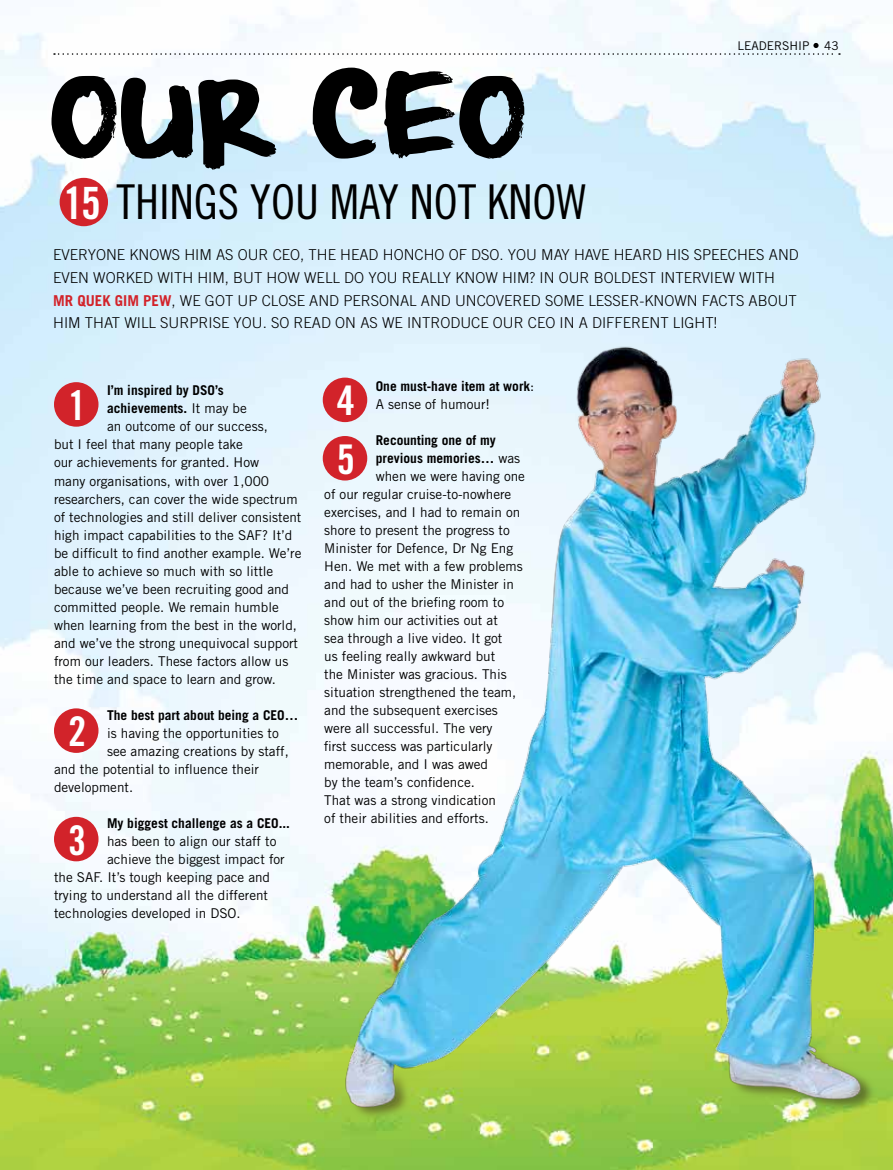
<style>
.page{position:relative;width:893px;height:1170px;background:#fff}
.page>*{position:absolute;margin:0;border:0;box-sizing:border-box;transform-origin:0 0}
.t1{font:99px "From Where You Are";color:#000}
.t2{font:48px "Trade Gothic Cond Eighteen";color:#000}
.t3{font:40.95px/58.3px "Trade Gothic Bold Cond Twenty";color:#fff}
.t4{font:300 15px/22.5px "Trade Gothic";color:#000}
.t5{font:13.5px "Trade Gothic";color:#000}
.t6{font:700 13.5px/18px "Trade Gothic";color:#000}
.t7{font:12px "Trade Gothic";color:#000}
.s1{font-family:"Trade Gothic Bold Cond Twenty";font-size:44.4px;color:#fff}
.s2{font-weight:700;color:#d2232a}
.s3{font-weight:400}
</style>
<div class="page">
<img style="left:0;top:0;width:893px;height:1169px">
<svg style="left:54px;top:43px;width:786px;height:12px"></svg>
<img style="left:333px;top:322px;width:560px;height:808px">
<div style="left:60px;top:178px;width:48px;height:48px;background:#d2232a;border-radius:50%"></div>
<div style="left:54px;top:382px;width:44px;height:44px;background:#d2232a;border-radius:50%"></div>
<div style="left:54px;top:708px;width:44px;height:44px;background:#d2232a;border-radius:50%"></div>
<div style="left:54px;top:816px;width:44px;height:45px;background:#d2232a;border-radius:50%"></div>
<div style="left:323px;top:377px;width:44px;height:45px;background:#d2232a;border-radius:50%"></div>
<div style="left:323px;top:436px;width:44px;height:44px;background:#d2232a;border-radius:50%"></div>
<h1 class="t1" style="left:49px;top:66px;width:478px">OUR CEO</h1>
<h2 class="t2" style="left:63px;top:173px;width:524px"><span class="s1">15</span> THINGS YOU MAY NOT KNOW</h2>
<p class="t7" style="left:737px;top:38px;width:15px">Leadership</p>
<p class="t7" style="left:824px;top:38px;width:16px">43</p>
<p class="t4" style="left:53px;top:244px;width:747px;text-indent:446px">. YOU MAY HAVE HEARD HIS SPEECHES AND EVEN WORKED WITH HIM, BUT HOW WELL DO YOU REALLY KNOW HIM? I N OUR BOLDEST INTERVIEW WITH<br><span class="s2">Mr Quek Gim Pew</span>, WE GOT UP CLOSE AND PERSONAL AND UNCOVERED SOME LESSER-KNOWN FACTS ABOUT HIM THAT WILL SURPRISE YOU. SO READ ON AS WE INTRODUCE OUR CEO</p>
<p class="t4" style="left:53px;top:244px;width:87px">EVERYONE KNO</p>
<p class="t4" style="left:159px;top:244px;width:35px">WS HIM</p>
<p class="t4" style="left:216px;top:244px;width:67px">AS OUR CEO</p>
<p class="t4" style="left:300px;top:244px;width:181px">, THE H EAD HONCHO OF DSO</p>
<p class="t4" style="left:560px;top:311px;width:159px">IN A DIFFERENT LIGHT!</p>
<p class="t6" style="left:107px;top:381px;width:118px">I’m inspired by DSO’s</p>
<p class="t6" style="left:107px;top:399px;width:141px">achievements. <span class="s3">It may be</span></p>
<p class="t5" style="left:107px;top:418px;width:162px">an outcome of our success,</p>
<p class="t5" style="left:54px;top:436px;width:190px">but I feel that many people take</p>
<p class="t5" style="left:54px;top:454px;width:207px">our achievements for granted. How</p>
<p class="t5" style="left:54px;top:472px;width:217px">many organisations, with over 1,000</p>
<p class="t5" style="left:54px;top:490px;width:245px">researchers, can cover the wide spectrum</p>
<p class="t5" style="left:54px;top:508px;width:249px">of technologies and still deliver consistent</p>
<p class="t5" style="left:54px;top:526px;width:240px">high impact capabilities to the SAF? It’d</p>
<p class="t5" style="left:54px;top:544px;width:249px">be difficult to find another example. We’re</p>
<p class="t5" style="left:54px;top:562px;width:221px">able to achieve so much with so little</p>
<p class="t5" style="left:54px;top:580px;width:237px">because we’ve been recruiting good and</p>
<p class="t5" style="left:54px;top:598px;width:226px">committed people. We remain humble</p>
<p class="t5" style="left:54px;top:616px;width:244px">when learning from the best in the world,</p>
<p class="t5" style="left:54px;top:634px;width:246px">and we’ve the strong unequivocal support</p>
<p class="t5" style="left:54px;top:652px;width:236px">from our leaders. These factors allow us</p>
<p class="t5" style="left:54px;top:670px;width:223px">the time and space to learn and grow.</p>
<p class="t6" style="left:107px;top:705px;width:193px">The best part about being a CEO…</p>
<p class="t5" style="left:107px;top:724px;width:173px">is having the opportunities to</p>
<p class="t5" style="left:107px;top:742px;width:183px">see amazing creations by staff,</p>
<p class="t5" style="left:54px;top:760px;width:207px">and the potential to influence their</p>
<p class="t5" style="left:54px;top:778px;width:81px">development.</p>
<p class="t6" style="left:107px;top:813px;width:185px">My biggest challenge as a CEO...</p>
<p class="t5" style="left:107px;top:832px;width:171px">has been to align our staff to</p>
<p class="t5" style="left:107px;top:850px;width:179px">achieve the biggest impact for</p>
<p class="t5" style="left:54px;top:868px;width:218px">the SAF. It’s tough keeping pace and</p>
<p class="t5" style="left:54px;top:886px;width:216px">trying to understand all the different</p>
<p class="t5" style="left:54px;top:904px;width:188px">technologies developed in DSO.</p>
<h3 class="t3" style="left:68px;top:376px;width:20px">1</h3>
<h3 class="t3" style="left:68px;top:702px;width:20px">2</h3>
<h3 class="t3" style="left:68px;top:810px;width:20px">3</h3>
<p class="t6" style="left:376px;top:377px;width:160px">One must-have item at work<span class="s3">:<br>A sense of humour!</span></p>
<p class="t6" style="left:376px;top:431px;width:122px">Recounting one of my</p>
<p class="t6" style="left:376px;top:449px;width:146px">previous memories… <span class="s3">was</span></p>
<p class="t5" style="left:376px;top:468px;width:151px">when we were having one</p>
<p class="t5" style="left:324px;top:486px;width:189px">of our regular cruise-to-nowhere</p>
<p class="t5" style="left:324px;top:504px;width:198px">exercises, and I had to remain on</p>
<p class="t5" style="left:324px;top:522px;width:187px">shore to present the progress to</p>
<p class="t5" style="left:324px;top:540px;width:190px">Minister for Defence, Dr Ng Eng</p>
<p class="t5" style="left:324px;top:558px;width:200px">Hen. We met with a few problems</p>
<p class="t5" style="left:324px;top:576px;width:191px">and had to usher the Minister in</p>
<p class="t5" style="left:324px;top:594px;width:181px">and out of the briefing room to</p>
<p class="t5" style="left:324px;top:612px;width:175px">show him our activities out at</p>
<p class="t5" style="left:324px;top:630px;width:180px">sea through a live video. It got</p>
<p class="t5" style="left:324px;top:648px;width:172px">us feeling really awkward but</p>
<p class="t5" style="left:324px;top:666px;width:184px">the Minister was gracious. This</p>
<p class="t5" style="left:324px;top:684px;width:193px">situation strengthened the team,</p>
<p class="t5" style="left:324px;top:702px;width:175px">and the subsequent exercises</p>
<p class="t5" style="left:324px;top:720px;width:170px">were all successful. The very</p>
<p class="t5" style="left:324px;top:738px;width:170px">first success was particularly</p>
<p class="t5" style="left:324px;top:756px;width:165px">memorable, and I was awed</p>
<p class="t5" style="left:324px;top:774px;width:152px">by the team’s confidence.</p>
<p class="t5" style="left:324px;top:792px;width:173px">That was a strong vindication</p>
<p class="t5" style="left:324px;top:810px;width:166px">of their abilities and efforts.</p>
<h3 class="t3" style="left:337px;top:371px;width:20px">4<br>5</h3>
</div>
